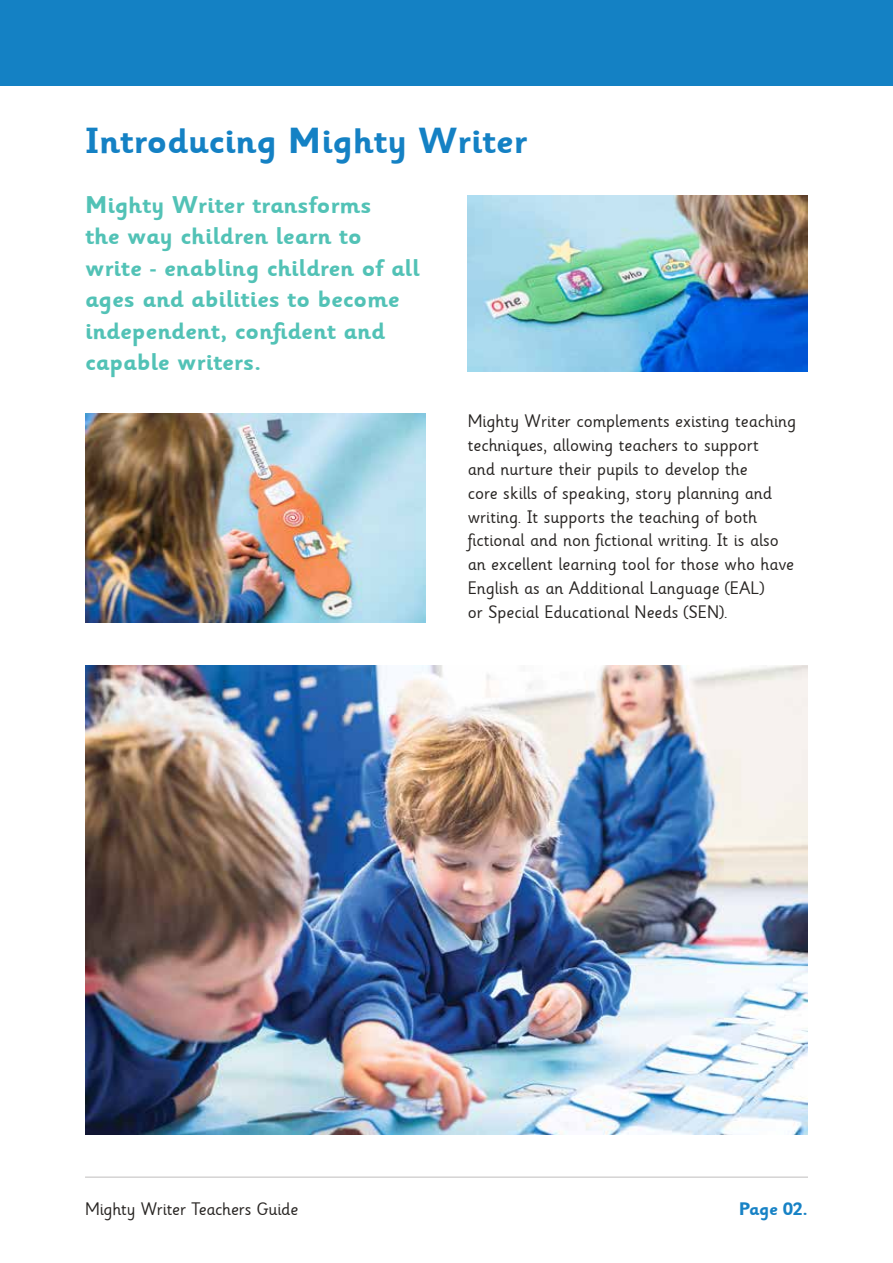
<style>
.page{position:relative;width:893px;height:1263px;background:#fff}
.page>*{position:absolute;margin:0;border:0;box-sizing:border-box;transform-origin:0 0}
.t1{font:700 36px "Sassoon Infant Rg";color:#1481c4}
.t2{font:700 24px/31.5px "Sassoon Infant Rg";color:#52c2b6}
.t3{font:18px/24px "Sassoon Infant Rg";color:#272422}
.t4{font:700 18px "Sassoon Infant Rg";letter-spacing:-.01em;color:#1782c5}
</style>
<div class="page">
<div style="left:0;top:0;width:893px;height:85px;background:#1481c4"></div>
<hr style="left:85px;top:1176px;width:723px;height:2px;background:#d4d3d3">
<img style="left:85px;top:665px;width:723px;height:470px">
<img style="left:85px;top:414px;width:340px;height:209px">
<img style="left:468px;top:196px;width:340px;height:175px">
<h1 class="t1" style="left:85px;top:120px;width:444px">Introducing Mighty Writer</h1>
<h2 class="t2" style="left:85px;top:190px;width:336px">Mighty Writer transforms<br>the way children learn to write - enabling children of all ages and abilities to become independent, confident and capable writers.</h2>
<p class="t3" style="left:468px;top:409px;width:330px">Mighty Writer complements existing teaching techniques, allowing teachers to support<br>and nurture their pupils to develop the<br>core skills of speaking, story planning and writing. It supports the teaching of both fictional and non fictional writing. It is also an excellent learning tool for those who have English as an Additional Language (EAL)<br>or Special Educational Needs (SEN).</p>
<p class="t3" style="left:85px;top:1197px;width:215px">Mighty Writer Teachers Guide</p>
<p class="t4" style="left:739px;top:1198px;width:71px">Page 02.</p>
</div>
